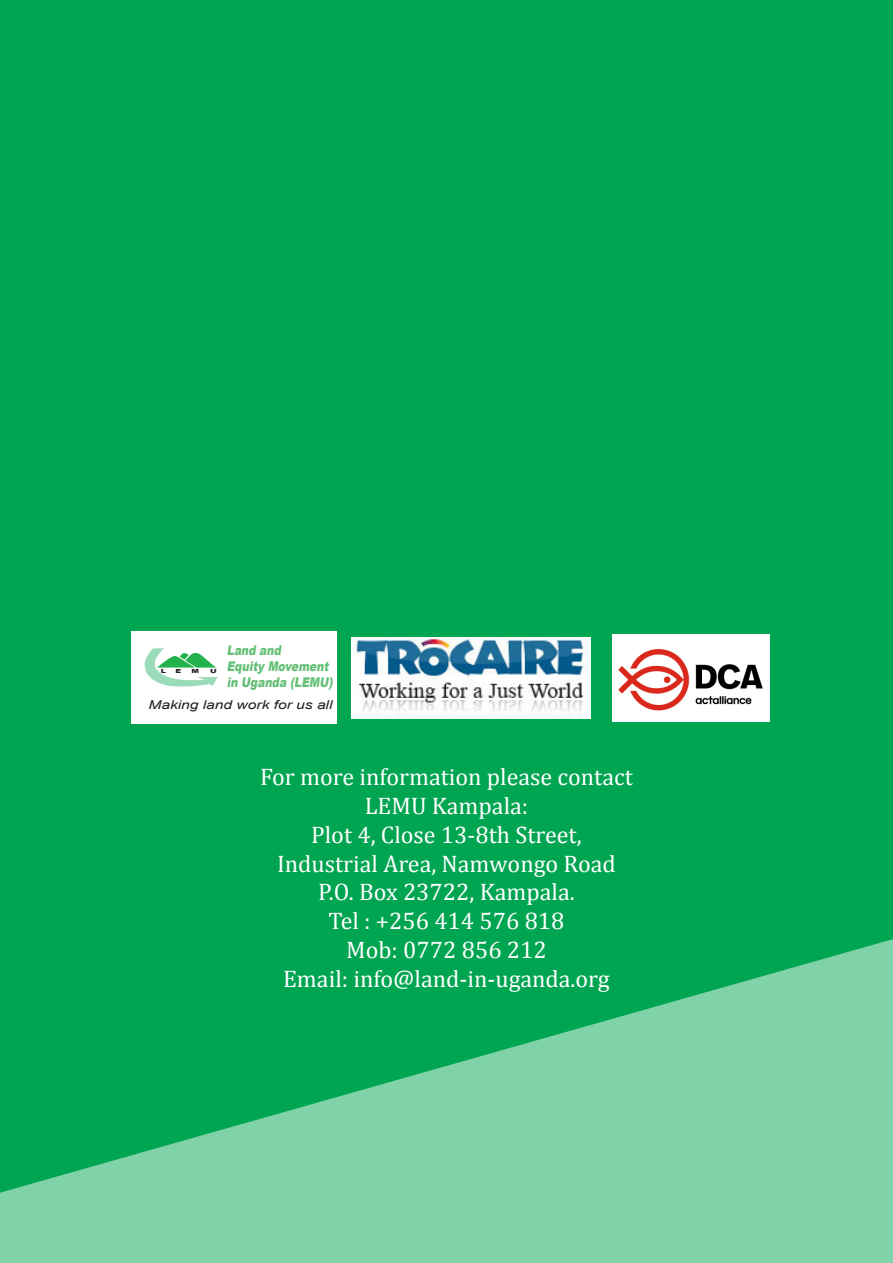
<style>
.page{position:relative;width:893px;height:1263px;background:#00a551}
.page>*{position:absolute;margin:0;border:0;box-sizing:border-box;transform-origin:0 0}
.t1{font:24px/28.8px "Cambria";color:#fff;text-align:center}
.t2{font:italic 900 13.35px/16px "Arial";color:#65bf77;scale:.81 1}
.t3{font:italic 12.15px "Arial";color:#231f20;scale:1.28 1}
.t4{font:900 5.55px "Arial";color:#231f20;scale:1.43 1}
</style>
<div class="page">
<svg style="left:0;top:939px;width:893px;height:324px;fill:#80d2a8"></svg>
<div style="left:132px;top:631px;width:205px;height:93px;background:#fff"></div>
<svg style="left:145px;top:648px;width:73px;height:38px"></svg>
<img style="left:612px;top:634px;width:157px;height:88px">
<img style="left:352px;top:638px;width:238px;height:80px">
<p class="t4" style="left:161px;top:667px;width:5px">L</p>
<p class="t4" style="left:176px;top:667px;width:6px">E</p>
<p class="t4" style="left:191px;top:667px;width:7px">M</p>
<p class="t4" style="left:210px;top:667px;width:6px">U</p>
<p class="t2" style="left:227px;top:642px;width:136px">Land and<br>Equity Movement in Uganda (LEMU)</p>
<p class="t3" style="left:148px;top:697px;width:145px">Making land work for us all</p>
<p class="t1" style="left:260px;top:762px;width:374px">For more information please contact<br>LEMU Kampala:</p>
<p class="t1" style="left:311px;top:820px;width:272px">Plot 4, Close 13-8th Street,</p>
<p class="t1" style="left:277px;top:849px;width:340px">Industrial Area, Namwongo Road</p>
<p class="t1" style="left:318px;top:878px;width:258px">P.O. Box 23722, Kampala.</p>
<p class="t1" style="left:328px;top:906px;width:238px">Tel : +256 414 576 818</p>
<p class="t1" style="left:346px;top:935px;width:202px">Mob: 0772 856 212</p>
<p class="t1" style="left:283px;top:964px;width:328px">Email: info@land-in-uganda.org</p>
</div>
